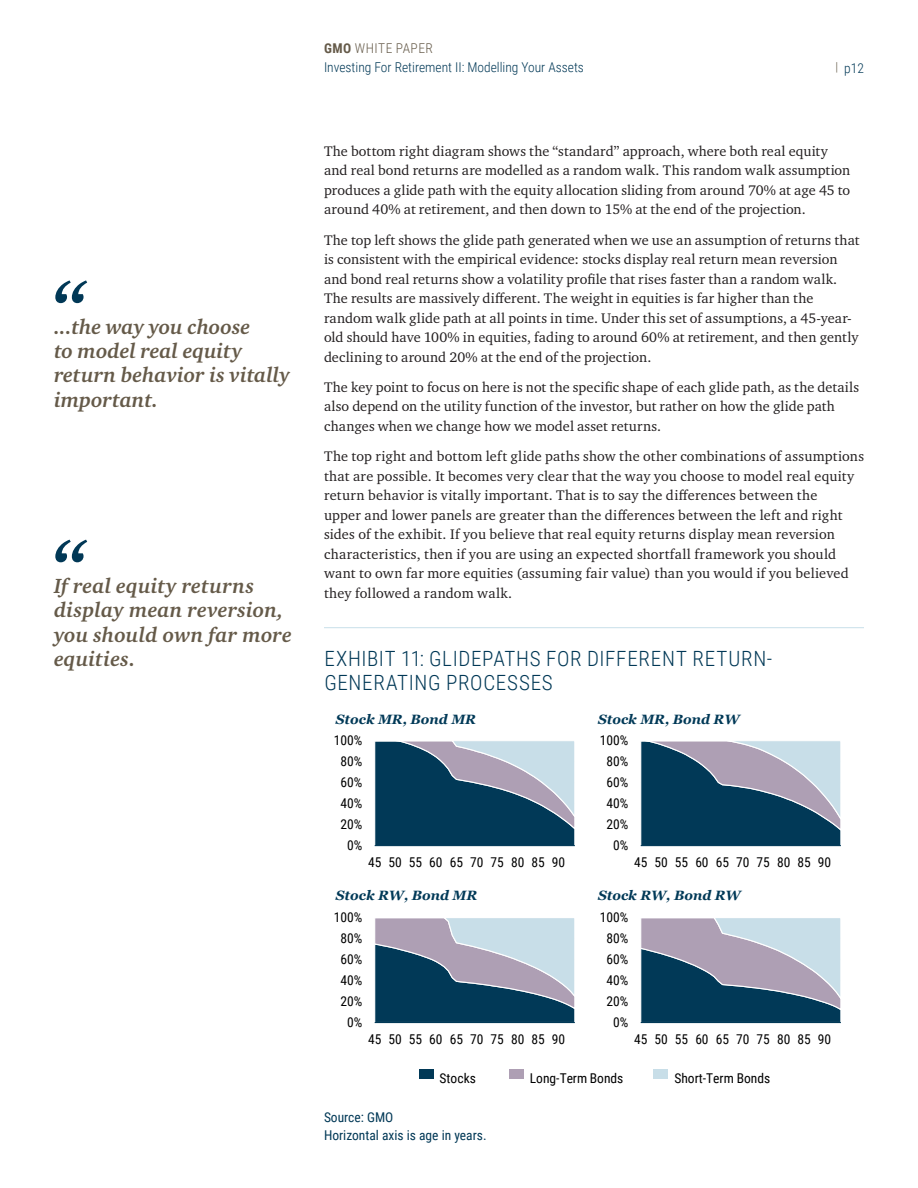
<style>
.page{position:relative;width:918px;height:1188px;background:#fff}
.page>*{position:absolute;margin:0;border:0;box-sizing:border-box;transform-origin:0 0}
.Quotation_mark{font:italic 700 75px "Charter ITC Std";color:#013856}
.Call_out{font:italic 700 21px/24.3px "Charter ITC Std";letter-spacing:.005em;color:#655a49}
.Chart_title{font:300 21px/24.3px "Roboto Condensed";letter-spacing:.035em;color:#013856}
.Body_copy{font:14.25px/19.5px "Charter ITC Std";letter-spacing:.01em;color:#231f20}
.t1{font:13.5px "Roboto Condensed";color:#000}
.t2{font:300 13.5px/19.5px "Roboto Condensed";color:#013856}
.t3{font:italic 700 13.5px "Georgia";color:#013957}
.Chart_disclosure{font:13.5px/18px "Roboto Condensed";color:#013856}
.s1{font-weight:700;color:#655a49}
.s2{color:#655a49}
.s3{font-size:12.3px;color:#655a49}
</style>
<div class="page">
<hr style="left:324px;top:627px;width:540px;height:1px;background:#c8dfe9">
<svg style="left:375px;top:918px;width:200px;height:106px"></svg>
<hr style="left:375px;top:1022px;width:200px;height:1px;background:#013957">
<svg style="left:641px;top:741px;width:200px;height:106px"></svg>
<hr style="left:641px;top:845px;width:200px;height:1px;background:#013957">
<svg style="left:641px;top:918px;width:200px;height:106px"></svg>
<hr style="left:641px;top:1022px;width:200px;height:1px;background:#013957">
<svg style="left:375px;top:741px;width:200px;height:106px"></svg>
<hr style="left:375px;top:845px;width:200px;height:1px;background:#013957">
<div style="left:419px;top:1069px;width:14px;height:10px;background:#013957"></div>
<div style="left:509px;top:1069px;width:14px;height:10px;background:#ae9fb4"></div>
<div style="left:654px;top:1069px;width:14px;height:10px;background:#c8dee8"></div>
<p class="Quotation_mark" style="left:50px;top:261px;width:38px">“</p>
<p class="Call_out" style="left:54px;top:314px;width:237px">...the way you choose<br>to model real equity return behavior is vitally important.</p>
<p class="Quotation_mark" style="left:50px;top:520px;width:38px">“</p>
<p class="Call_out" style="left:54px;top:573px;width:239px">If real equity returns display mean reversion, you should own far more equities.</p>
<p class="t2" style="left:324px;top:38px;width:261px"><span class="s1">GMO</span> <span class="s2">WHITE PAPER<br></span>Investing For Retirement II: Modelling Your Assets</p>
<p class="t2" style="left:836px;top:58px;width:30px"><span class="s3">|</span> p12</p>
<p class="Body_copy" style="left:324px;top:141px;width:528px">The bottom right diagram shows the “standard” approach, where both real equity and real bond returns are modelled as a random walk. This random walk assumption produces a glide path with the equity allocation sliding from around 70% at age 45 to around 40% at retirement, and then down to 15% at the end of the projection.</p>
<p class="Body_copy" style="left:324px;top:230px;width:537px">The top left shows the glide path generated when we use an assumption of returns that is consistent with the empirical evidence: stocks display real return mean reversion and bond real returns show a volatility profile that rises faster than a random walk.<br>The results are massively different. The weight in equities is far higher than the random walk glide path at all points in time. Under this set of assumptions, a 45-year&shy;old should have 100% in equities, fading to around 60% at retirement, and then gently declining to around 20% at the end of the projection.</p>
<p class="Body_copy" style="left:324px;top:377px;width:537px">The key point to focus on here is not the specific shape of each glide path, as the details also depend on the utility function of the investor, but rather on how the glide path changes when we change how we model asset returns.</p>
<p class="Body_copy" style="left:324px;top:446px;width:542px">The top right and bottom left glide paths show the other combinations of assumptions that are possible. It becomes very clear that the way you choose to model real equity return behavior is vitally important. That is to say the differences between the<br>upper and lower panels are greater than the differences between the left and right sides of the exhibit. If you believe that real equity returns display mean reversion characteristics, then if you are using an expected shortfall framework you should want to own far more equities (assuming fair value) than you would if you believed they followed a random walk.</p>
<p class="Chart_title" style="left:324px;top:646px;width:450px">EXHIBIT 11: GLIDEPATHS FOR DIFFERENT RETURN-<br>GENERATING PROCESSES</p>
<p class="t3" style="left:336px;top:710px;width:142px">Stock MR, Bond MR</p>
<p class="t3" style="left:598px;top:710px;width:143px">Stock MR, Bond RW</p>
<p class="t1" style="left:334px;top:730px;width:30px">100%</p>
<p class="t1" style="left:600px;top:730px;width:30px">100%</p>
<p class="t1" style="left:340px;top:751px;width:23px">80%</p>
<p class="t1" style="left:606px;top:751px;width:23px">80%</p>
<p class="t1" style="left:340px;top:772px;width:23px">60%</p>
<p class="t1" style="left:606px;top:772px;width:23px">60%</p>
<p class="t1" style="left:340px;top:793px;width:23px">40%</p>
<p class="t1" style="left:606px;top:793px;width:23px">40%</p>
<p class="t1" style="left:340px;top:814px;width:23px">20%</p>
<p class="t1" style="left:606px;top:814px;width:23px">20%</p>
<p class="t1" style="left:347px;top:835px;width:17px">0%</p>
<p class="t1" style="left:613px;top:835px;width:17px">0%</p>
<p class="t1" style="left:368px;top:853px;width:199px">45 50 55 60 65 70 75 80 85 90</p>
<p class="t1" style="left:634px;top:853px;width:199px">45 50 55 60 65 70 75 80 85 90</p>
<p class="t3" style="left:336px;top:887px;width:143px">Stock RW, Bond MR</p>
<p class="t3" style="left:598px;top:887px;width:144px">Stock RW, Bond RW</p>
<p class="t1" style="left:334px;top:907px;width:30px">100%</p>
<p class="t1" style="left:600px;top:907px;width:30px">100%</p>
<p class="t1" style="left:340px;top:928px;width:23px">80%</p>
<p class="t1" style="left:606px;top:928px;width:23px">80%</p>
<p class="t1" style="left:340px;top:949px;width:23px">60%</p>
<p class="t1" style="left:606px;top:949px;width:23px">60%</p>
<p class="t1" style="left:340px;top:970px;width:23px">40%</p>
<p class="t1" style="left:606px;top:970px;width:23px">40%</p>
<p class="t1" style="left:340px;top:991px;width:23px">20%</p>
<p class="t1" style="left:606px;top:991px;width:23px">20%</p>
<p class="t1" style="left:347px;top:1012px;width:17px">0%</p>
<p class="t1" style="left:613px;top:1012px;width:17px">0%</p>
<p class="t1" style="left:368px;top:1030px;width:199px">45 50 55 60 65 70 75 80 85 90</p>
<p class="t1" style="left:634px;top:1030px;width:199px">45 50 55 60 65 70 75 80 85 90</p>
<p class="t1" style="left:440px;top:1069px;width:38px">Stocks</p>
<p class="t1" style="left:530px;top:1069px;width:95px">Long-Term Bonds</p>
<p class="t1" style="left:674px;top:1069px;width:97px">Short-Term Bonds</p>
<p class="Chart_disclosure" style="left:324px;top:1108px;width:164px">Source: GMO<br>Horizontal axis is age in years.</p>
</div>
